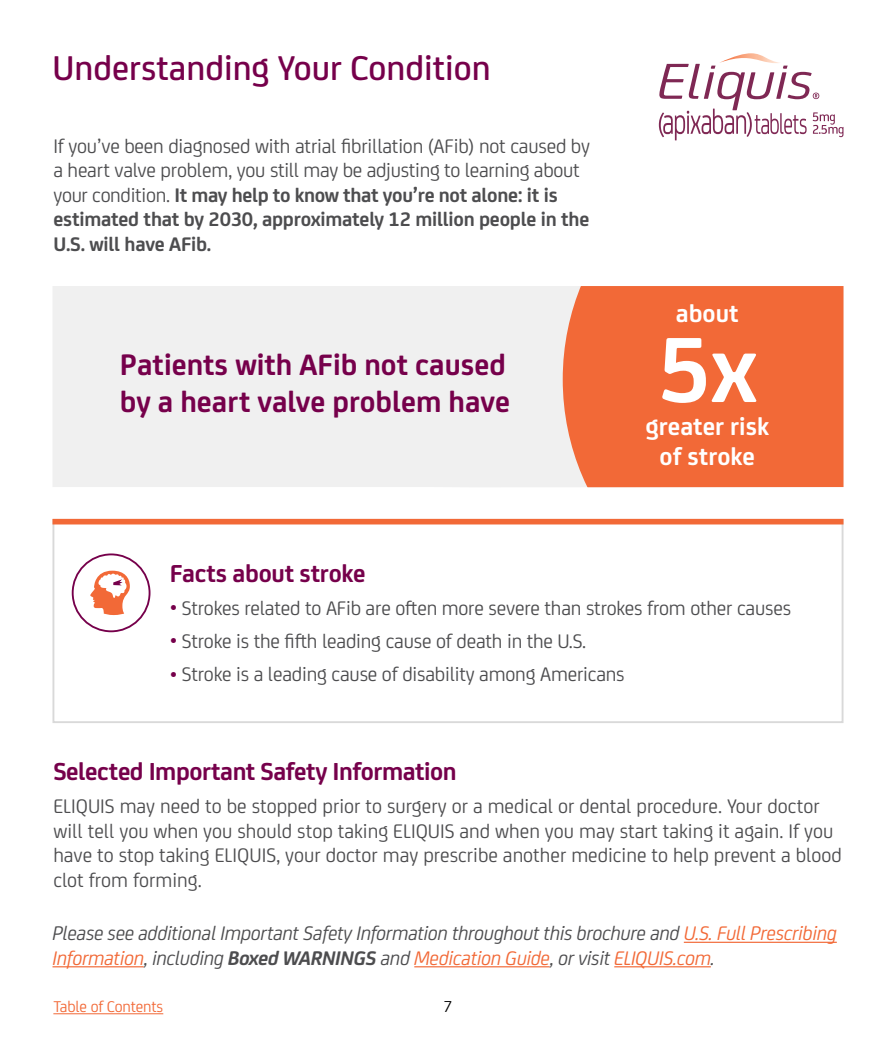
<style>
.page{position:relative;width:896px;height:1046px;background:#fff}
.page>*{position:absolute;margin:0;border:0;box-sizing:border-box;transform-origin:0 0}
.t1{font:700 98.88px "FS Joey";color:#fff}
.t2{font:500 36.75px "FS Joey Pro";color:#76004b}
.t3{font:700 31.5px/36.8px "FS Joey";color:#76004b}
.t4{font:700 26.25px "FS Joey Pro";letter-spacing:-.02em;color:#76004b}
.t5{font:700 26.25px/29.8px "FS Joey";color:#fff;text-align:center}
.t6{font:21px/24.5px "FS Joey Pro";letter-spacing:-.005em;color:#4d4d4f}
.t7{font:italic 21px/24.5px "FS Joey Pro";letter-spacing:-.02em;color:#4d4d4f}
.t8{font:16.89px "FS Joey";color:#000}
.t9{font:16.62px "FS Joey Pro";letter-spacing:-.01em;color:#f26937}
.s1{font-weight:700}
.s2{color:#76004b}
.s3{color:#f26937}
</style>
<div class="page">
<div style="left:53px;top:286px;width:510px;height:201px;background:#f0f0f0"></div>
<div style="left:563px;top:286px;width:281px;height:201px;background:#f26937"></div>
<svg style="left:659px;top:53px;width:185px;height:87px"></svg>
<div style="left:52px;top:519px;width:792px;height:204px;background:#fff;border:2px solid #d9d9d9"></div>
<div style="left:52px;top:519px;width:792px;height:5px;background:#f26937"></div>
<svg style="left:73px;top:554px;width:77px;height:77px"></svg>
<svg style="left:82px;top:563px;width:58px;height:59px"></svg>
<div style="left:72px;top:553px;width:79px;height:79px;border:2px solid #76004b;border-radius:50%"></div>
<hr style="left:684px;top:941px;width:153px;height:2px;background:#f26937">
<hr style="left:52px;top:966px;width:92px;height:1px;background:#f26937">
<hr style="left:414px;top:966px;width:136px;height:1px;background:#f26937">
<hr style="left:614px;top:966px;width:97px;height:1px;background:#f26937">
<hr style="left:53px;top:1013px;width:110px;height:1px;background:#f26937">
<h2 class="t2" style="left:52px;top:41px;width:440px">Understanding Your Condition</h2>
<p class="t6" style="left:53px;top:132px;width:538px">If you’ve been diagnosed with atrial fibrillation (AFib) not caused by a heart valve problem, you still may be adjusting to learning about your condition. <span class="s1">It may help to know that you’re not alone: it is estimated that by 2030, approximately 12 million people in the U.S. will have AFib.</span></p>
<h3 class="t3" style="left:120px;top:344px;width:392px">Patients with AFib not caused by a heart valve problem have</h3>
<p class="t5" style="left:676px;top:297px;width:64px">about</p>
<h1 class="t1" style="left:657px;top:295px;width:102px">5x</h1>
<p class="t5" style="left:646px;top:410px;width:125px">greater risk of stroke</p>
<p class="t4" style="left:170px;top:553px;width:197px">Facts about stroke</p>
<p class="t6" style="left:170px;top:594px;width:623px"><span class="s2">•</span> Strokes related to AFib are often more severe than strokes from other causes</p>
<p class="t6" style="left:170px;top:628px;width:418px"><span class="s2">•</span> Stroke is the fifth leading cause of death in the U.S.</p>
<p class="t6" style="left:170px;top:661px;width:456px"><span class="s2">•</span> Stroke is a leading cause of disability among Americans</p>
<p class="t4" style="left:53px;top:752px;width:405px">Selected Important Safety Information</p>
<p class="t6" style="left:53px;top:793px;width:790px">ELIQUIS may need to be stopped prior to surgery or a medical or dental procedure. Your doctor will tell you when you should stop taking ELIQUIS and when you may start taking it again. If you have to stop taking ELIQUIS, your doctor may prescribe another medicine to help prevent a blood clot from forming.</p>
<p class="t7" style="left:52px;top:920px;width:786px">Please see additional Important Safety Information throughout this brochure and <span class="s3">U.S. Full Prescribing<br>Information</span>, including <span class="s1">Boxed WARNINGS</span> and <span class="s3">Medication Guide</span>, or visit <span class="s3">ELIQUIS.com</span>.</p>
<p class="t9" style="left:53px;top:994px;width:111px">Table of Contents</p>
<p class="t8" style="left:444px;top:994px;width:10px">7</p>
</div>
